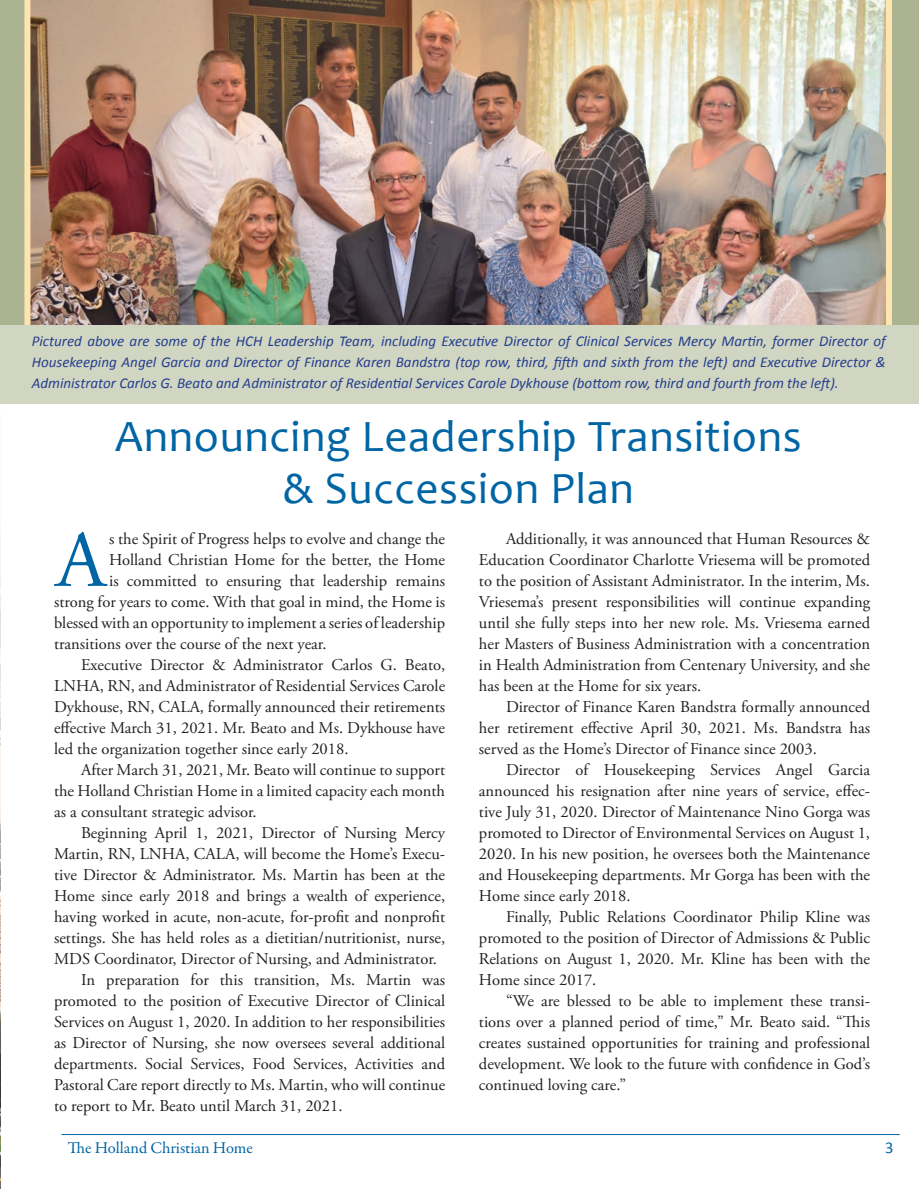
<style>
.page{position:relative;width:919px;height:1189px;background:#fff}
.page>*{position:absolute;margin:0;border:0;box-sizing:border-box;transform-origin:0 0}
.t1{font:79.8px "Adobe Garamond Pro";color:#0065a4}
.t2{font:45px/52.5px "Candara";letter-spacing:.015em;color:#0065a4;text-align:center}
.t3{font:16.5px/21px "Adobe Garamond Pro";color:#231f20;text-align:justify}
.t4{font:16.5px "Garamond Premr Pro";letter-spacing:-.005em;color:#0065a4}
.t5{font:16.5px "Calibri";color:#0065a4}
.t6{font:italic 15px/21px "Calibri";color:#253f8e;text-align:justify}
</style>
<div class="page">
<div style="left:0;top:0;width:918px;height:385px;background:#abb391"></div>
<img style="left:0;top:403px;width:1px;height:784px">
<hr style="left:62px;top:1133px;width:417px;height:1px;background:#0065a4">
<hr style="left:479px;top:1133px;width:420px;height:1px;background:#0065a4">
<img style="left:30px;top:0;width:855px;height:324px">
<div style="left:24px;top:0;width:6px;height:332px;background:#fde5af"></div>
<div style="left:885px;top:0;width:6px;height:332px;background:#fde5af"></div>
<div style="left:0;top:325px;width:918px;height:78px;background:#d1d6c2"></div>
<p class="t6" style="left:32px;top:330px;width:855px">Pictured above are some of the HCH Leadership Team, including Executive Director of Clinical Services Mercy Martin, former Director of Housekeeping Angel Garcia and Director of Finance Karen Bandstra (top row, third, fifth and sixth from the left) and Executive Director &amp; Administrator Carlos G. Beato and Administrator of Residential Services Carole Dykhouse (bottom row, third and fourth from the left).</p>
<p class="t2" style="left:115px;top:409px;width:687px">Announcing Leadership Transitions &amp; Succession Plan</p>
<p class="t1" style="left:56px;top:512px;width:51px">A</p>
<p class="t3" style="left:109px;top:528px;width:337px">s the Spirit of Progress helps to evolve and change the</p>
<p class="t3" style="left:109px;top:549px;width:337px">Holland Christian Home for the better, the Home</p>
<p class="t3" style="left:109px;top:570px;width:337px">is committed to ensuring that leadership remains</p>
<p class="t3" style="left:54px;top:591px;width:392px">strong for years to come. With that goal in mind, the Home is</p>
<p class="t3" style="left:54px;top:612px;width:392px">blessed with an opportunity to implement a series of leadership</p>
<p class="t3" style="left:54px;top:633px;width:274px">transitions over the course of the next year.</p>
<p class="t3" style="left:54px;top:654px;width:392px;text-indent:27px">Executive Director &amp; Administrator Carlos G. Beato, LNHA, RN, and Administrator of Residential Services Carole Dykhouse, RN, CALA, formally announced their retirements effective March 31, 2021. Mr. Beato and Ms. Dykhouse have led the organization together since early 2018.</p>
<p class="t3" style="left:54px;top:759px;width:392px;text-indent:27px">After March 31, 2021, Mr. Beato will continue to support the Holland Christian Home in a limited capacity each month as a consultant strategic advisor.</p>
<p class="t3" style="left:54px;top:822px;width:392px;text-indent:27px">Beginning April 1, 2021, Director of Nursing Mercy Martin, RN, LNHA, CALA, will become the Home’s Execu&shy;tive Director &amp; Administrator. Ms. Martin has been at the Home since early 2018 and brings a wealth of experience, having worked in acute, non-acute, for-profit and nonprofit settings. She has held roles as a dietitian/nutritionist, nurse, MDS Coordinator, Director of Nursing, and Administrator.</p>
<p class="t3" style="left:54px;top:969px;width:392px;text-indent:27px">In preparation for this transition, Ms. Martin was promoted to the position of Executive Director of Clinical Services on August 1, 2020. In addition to her responsibilities as Director of Nursing, she now oversees several additional departments. Social Services, Food Services, Activities and Pastoral Care report directly to Ms. Martin, who will continue to report to Mr. Beato until March 31, 2021.</p>
<p class="t3" style="left:478px;top:528px;width:392px;text-indent:27px">Additionally, it was announced that Human Resources &amp; Education Coordinator Charlotte Vriesema will be promoted to the position of Assistant Administrator. In the interim, Ms.<br>Vriesema’s present responsibilities will continue expanding until she fully steps into her new role. Ms. Vriesema earned her Masters of Business Administration with a concentration in Health Administration from Centenary University, and she has been at the Home for six years.</p>
<p class="t3" style="left:478px;top:696px;width:392px;text-indent:27px">Director of Finance Karen Bandstra formally announced her retirement effective April 30, 2021. Ms. Bandstra has served as the Home’s Director of Finance since 2003.</p>
<p class="t3" style="left:478px;top:759px;width:392px;text-indent:27px">Director of Housekeeping Services Angel Garcia announced his resignation after nine years of service, effec&shy;tive July 31, 2020. Director of Maintenance Nino Gorga was promoted to Director of Environmental Services on August 1, 2020. In his new position, he oversees both the Maintenance and Housekeeping departments. Mr Gorga has been with the Home since early 2018.</p>
<p class="t3" style="left:478px;top:906px;width:392px;text-indent:27px">Finally, Public Relations Coordinator Philip Kline was promoted to the position of Director of Admissions &amp; Public Relations on August 1, 2020. Mr. Kline has been with the Home since 2017.</p>
<p class="t3" style="left:478px;top:990px;width:392px;text-indent:27px">“We are blessed to be able to implement these transi&shy;tions over a planned period of time,” Mr. Beato said. “This creates sustained opportunities for training and professional development. We look to the future with confidence in God’s continued loving care.”</p>
<p class="t4" style="left:68px;top:1137px;width:187px">The Holland Christian Home</p>
<p class="t5" style="left:884px;top:1136px;width:10px">3</p>
</div>
